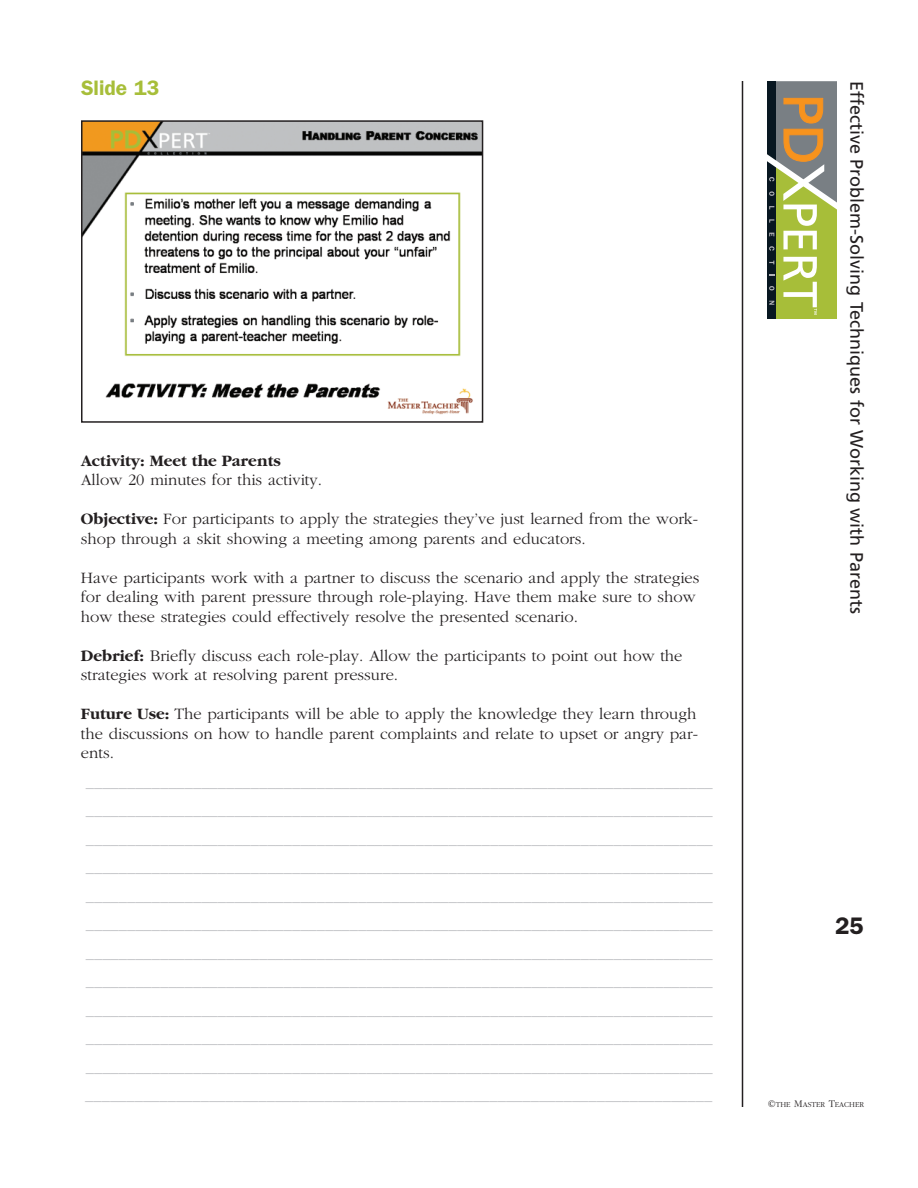
<style>
.page{position:relative;width:918px;height:1188px;background:#fff}
.page>*{position:absolute;margin:0;border:0;box-sizing:border-box;transform-origin:0 0}
.t1{font:600 24px "Franklin Gothic";color:#231f20}
.t2{font:600 21px "Franklin Gothic";color:#a7be39}
.t3{font:18px "Frutiger";color:#231f20}
.t4{font:300 16.5px/28.5px "Garamond";color:#bcbdc0;text-align:justify}
.t5{font:300 16.5px/19.5px "Garamond";color:#231f20}
.t6{font:300 7.8px "Garamond";color:#231f20}
.s1{font-weight:700}
.s2{font-size:10.5px}
</style>
<div class="page">
<hr style="left:742px;top:81px;width:1px;height:1026px;background:#231f20">
<svg style="left:767px;top:81px;width:70px;height:238px;background:#959b62"></svg>
<img style="left:84px;top:123px;width:396px;height:292px">
<div style="left:81px;top:120px;width:402px;height:303px;border:2px solid #231f20"></div>
<p class="t2" style="left:81px;top:81px;width:80px">Slide 13</p>
<p class="t5" style="left:81px;top:450px;width:243px"><span class="s1">Activity: Meet the Parents<br></span>Allow 20 minutes for this activity.</p>
<p class="t5" style="left:81px;top:509px;width:619px"><span class="s1">Objective:</span> For participants to apply the strategies they’ve just learned from the work&shy;shop through a skit showing a meeting among parents and educators.</p>
<p class="t5" style="left:81px;top:567px;width:620px">Have participants work with a partner to discuss the scenario and apply the strategies for dealing with parent pressure through role-playing. Have them make sure to show how these strategies could effectively resolve the presented scenario.</p>
<p class="t5" style="left:81px;top:645px;width:603px"><span class="s1">Debrief:</span> Briefly discuss each role-play. Allow the participants to point out how the strategies work at resolving parent pressure.</p>
<p class="t5" style="left:81px;top:704px;width:619px;text-align:justify"><span class="s1">Future Use:</span> The participants will be able to apply the knowledge they learn through the discussions on how to handle parent complaints and relate to upset or angry par&shy;ents.</p>
<p class="t4" style="left:85px;top:767px;width:629px">____________________________________________________________________________ ____________________________________________________________________________ ____________________________________________________________________________ ____________________________________________________________________________ ____________________________________________________________________________ ____________________________________________________________________________ ____________________________________________________________________________ ____________________________________________________________________________ ____________________________________________________________________________ ____________________________________________________________________________ ____________________________________________________________________________ ____________________________________________________________________________</p>
<p class="t3" style="left:864px;top:81px;width:534px;rotate:90deg">Effective Problem-Solving Techniques for Working with Parents</p>
<p class="t1" style="left:835px;top:918px;width:30px">25</p>
<p class="t6" style="left:768px;top:1100px;width:98px"><span class="s2">©</span>THE <span class="s2">M</span>ASTER <span class="s2">T</span>EACHER</p>
</div>
